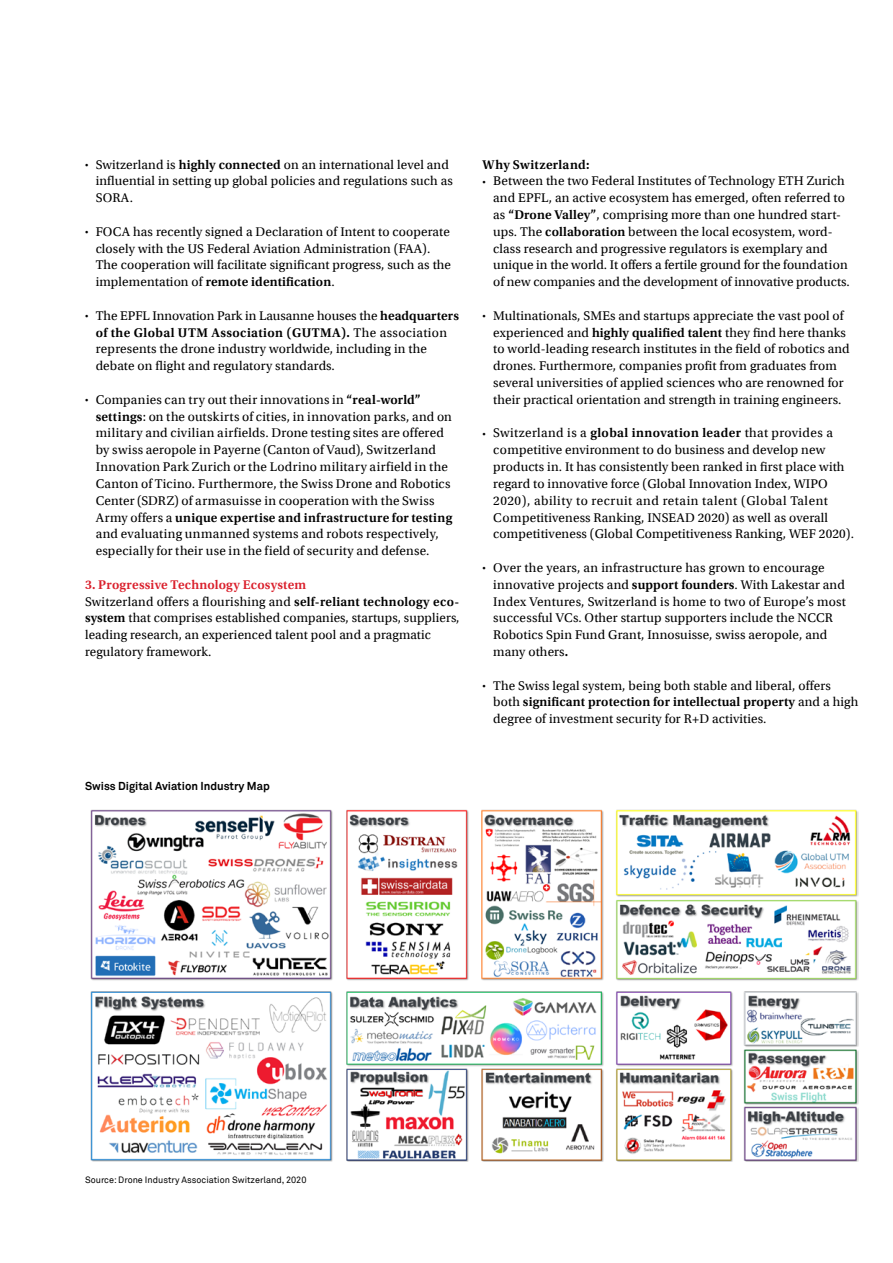
<style>
.page{position:relative;width:893px;height:1263px;background:#fff}
.page>*{position:absolute;margin:0;border:0;box-sizing:border-box;transform-origin:0 0}
.t1{font:13.2px/16.8px "Utopia S GE Regular";letter-spacing:.01em;color:#000}
.t2{font:13.2px "Utopia S GE Semibold";letter-spacing:.015em;color:#000}
.t3{font:13.2px "Utopia S GE Semibold";letter-spacing:.015em;color:#da202c}
.t4{font:11.25px "Akkurat S GE Bold";color:#000}
.t5{font:9px "Akkurat S GE Regular";color:#000}
.s1{font-size:8.25px}
.s2{font-family:"Utopia S GE Semibold"}
.s3{font-family:"Utopia S GE Regular"}
</style>
<div class="page">
<img style="left:90px;top:809px;width:769px;height:352px">
<p class="t1" style="left:96px;top:155px;width:359px;text-indent:-11px"><span class="s1">•</span> Switzerland is <span class="s2">highly connected</span> on an international level and influential in setting up global policies and regulations such as<br>SORA.</p>
<p class="t1" style="left:96px;top:222px;width:357px;text-indent:-11px"><span class="s1">•</span> FOCA has recently signed a Declaration of Intent to cooperate closely with the US Federal Aviation Administration (FAA).<br>The cooperation will facilitate significant progress, such as the</p>
<p class="t2" style="left:96px;top:272px;width:241px"><span class="s3">implementation of</span> remote identification<span class="s3">.</span></p>
<p class="t1" style="left:85px;top:306px;width:375px"><span class="s1">•</span> The EPFL Innovation Park in Lausanne houses the <span class="s2">headquarters</span></p>
<p class="t2" style="left:96px;top:323px;width:353px">of the Global UTM Association (GUTMA). <span class="s3">The association</span></p>
<p class="t1" style="left:96px;top:340px;width:333px">represents the drone industry worldwide, including in the debate on flight and regulatory standards.</p>
<p class="t1" style="left:96px;top:390px;width:358px;text-indent:-11px"><span class="s1">•</span> Companies can try out their innovations in <span class="s2">“real-world” settings</span>: on the outskirts of cities, in innovation parks, and on military and civilian airfields. Drone testing sites are offered by swiss aeropole in Payerne (Canton of Vaud), Switzerland Innovation Park Zurich or the Lodrino military airfield in the Canton of Ticino. Furthermore, the Swiss Drone and Robotics Center (SDRZ) of armasuisse in cooperation with the Swiss</p>
<p class="t2" style="left:96px;top:507px;width:358px"><span class="s3">Army offers a</span> unique expertise and infrastructure for testing</p>
<p class="t1" style="left:96px;top:525px;width:345px">and evaluating unmanned systems and robots respectively, especially for their use in the field of security and defense.</p>
<p class="t3" style="left:85px;top:575px;width:223px">3. Progressive Technology Ecosystem</p>
<p class="t1" style="left:85px;top:592px;width:376px">Switzerland offers a flourishing and <span class="s2">self-reliant technology eco&shy;system</span> that comprises established companies, startups, suppliers, leading research, an experienced talent pool and a pragmatic regulatory framework.</p>
<p class="t4" style="left:85px;top:778px;width:186px">Swiss Digital Aviation Industry Map</p>
<p class="t2" style="left:483px;top:155px;width:108px">Why Switzerland:</p>
<p class="t1" style="left:493px;top:172px;width:358px;text-indent:-11px"><span class="s1">•</span> Between the two Federal Institutes of Technology ETH Zurich and EPFL, an active ecosystem has emerged, often referred to as <span class="s2">“Drone Valley”</span>, comprising more than one hundred start&shy;ups. The <span class="s2">collaboration</span> between the local ecosystem, word&shy;class research and progressive regulators is exemplary and unique in the world. It offers a fertile ground for the foundation of new companies and the development of innovative products.</p>
<p class="t1" style="left:493px;top:306px;width:358px;text-indent:-11px"><span class="s1">•</span> Multinationals, SMEs and startups appreciate the vast pool of experienced and <span class="s2">highly qualified talent</span> they find here thanks to world-leading research institutes in the field of robotics and drones. Furthermore, companies profit from graduates from several universities of applied sciences who are renowned for their practical orientation and strength in training engineers.</p>
<p class="t1" style="left:493px;top:424px;width:362px;text-indent:-11px"><span class="s1">•</span> Switzerland is a <span class="s2">global innovation leader</span> that provides a competitive environment to do business and develop new products in. It has consistently been ranked in first place with regard to innovative force (Global Innovation Index, WIPO 2020), ability to recruit and retain talent (Global Talent Competitiveness Ranking, INSEAD 2020) as well as overall competitiveness (Global Competitiveness Ranking, WEF 2020).</p>
<p class="t1" style="left:493px;top:558px;width:354px;text-indent:-11px"><span class="s1">•</span> Over the years, an infrastructure has grown to encourage innovative projects and <span class="s2">support founders</span>. With Lakestar and Index Ventures, Switzerland is home to two of Europe’s most successful VCs. Other startup supporters include the NCCR Robotics Spin Fund Grant, Innosuisse, swiss aeropole, and many others<span class="s2">.</span></p>
<p class="t1" style="left:483px;top:676px;width:350px"><span class="s1">•</span> The Swiss legal system, being both stable and liberal, offers</p>
<p class="t2" style="left:493px;top:692px;width:367px"><span class="s3">both</span> significant protection for intellectual property <span class="s3">and a high</span></p>
<p class="t1" style="left:493px;top:709px;width:275px">degree of investment security for R+D activities.</p>
<p class="t5" style="left:85px;top:1174px;width:223px">Source: Drone Industry Association Switzerland, 2020</p>
</div>
